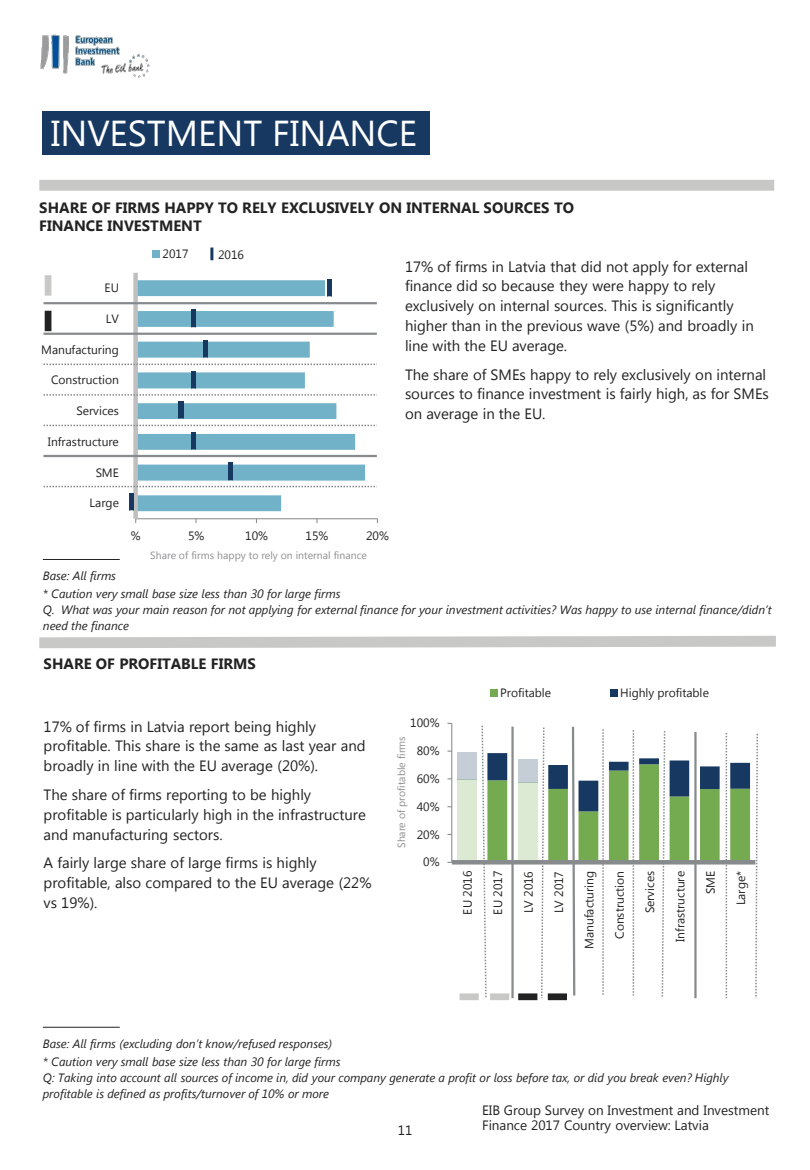
<style>
.page{position:relative;width:810px;height:1170px;background:#fff}
.page>*{position:absolute;margin:0;border:0;box-sizing:border-box;transform-origin:0 0}
.t1{font:36px "Segoe UI";color:#fff}
.t2{font:15px/19.8px "Segoe UI";color:#222223}
.t3{font:700 15px/18px "Segoe UI";color:#222223}
.t4{font:13.5px/15.3px "Segoe UI";color:#222223}
.t5{font:italic 12px/15.9px "Segoe UI";letter-spacing:-.005em;color:#222223}
.t6{font:12px "Segoe UI";color:#222223}
.t7{font:10.5px "Segoe UI";color:#8f8f92}
</style>
<div class="page">
<img style="left:40px;top:35px;width:110px;height:43px">
<div style="left:460px;top:993px;width:19px;height:7px;background:#c8c9c7"></div>
<div style="left:39px;top:180px;width:735px;height:11px;background:#c8c9c7"></div>
<svg style="left:39px;top:635px;width:737px;height:14px"></svg>
<hr style="left:43px;top:1027px;width:77px;height:1px;background:#222223">
<div style="left:42px;top:111px;width:387px;height:44px;background:#173861"></div>
<div style="left:457px;top:779px;width:20px;height:83px;background:#dcead3"></div>
<div style="left:457px;top:752px;width:20px;height:27px;background:#c5cdd7"></div>
<hr style="left:451px;top:723px;width:1px;height:139px;background:#888b8d">
<div style="left:452px;top:860px;width:303px;height:5px;background:#888b8d"></div>
<div style="left:490px;top:690px;width:7px;height:7px;background:#74aa50"></div>
<div style="left:610px;top:690px;width:7px;height:7px;background:#173861"></div>
<svg style="left:481px;top:725px;width:277px;height:275px"></svg>
<svg style="left:138px;top:280px;width:227px;height:231px"></svg>
<hr style="left:136px;top:518px;width:241px;height:1px;background:#8f8f92">
<div style="left:133px;top:273px;width:5px;height:246px;background:#bfbfbf"></div>
<div style="left:152px;top:250px;width:7px;height:7px;background:#71b2c9"></div>
<svg style="left:130px;top:493px;width:4px;height:20px"></svg>
<svg style="left:228px;top:463px;width:4px;height:19px"></svg>
<svg style="left:191px;top:432px;width:4px;height:20px"></svg>
<svg style="left:179px;top:402px;width:4px;height:19px"></svg>
<svg style="left:191px;top:371px;width:4px;height:20px"></svg>
<svg style="left:204px;top:341px;width:4px;height:19px"></svg>
<svg style="left:191px;top:310px;width:4px;height:19px"></svg>
<svg style="left:327px;top:279px;width:4px;height:20px"></svg>
<hr style="left:43px;top:302px;width:334px;height:2px;background:#888b8d">
<hr style="left:43px;top:333px;width:334px;height:2px;background:#888b8d">
<svg style="left:43px;top:364px;width:334px;height:1px"></svg>
<svg style="left:43px;top:394px;width:334px;height:2px"></svg>
<svg style="left:43px;top:425px;width:334px;height:1px"></svg>
<hr style="left:43px;top:455px;width:334px;height:2px;background:#888b8d">
<svg style="left:43px;top:486px;width:334px;height:1px"></svg>
<svg style="left:210px;top:248px;width:3px;height:12px"></svg>
<div style="left:45px;top:311px;width:6px;height:20px;background:#222223"></div>
<div style="left:45px;top:275px;width:6px;height:21px;background:#c8c9c7"></div>
<hr style="left:43px;top:559px;width:77px;height:1px;background:#222223">
<p class="t1" style="left:51px;top:109px;width:368px">INVESTMENT FINANCE</p>
<p class="t3" style="left:39px;top:198px;width:536px">SHARE OF FIRMS HAPPY TO RELY EXCLUSIVELY ON INTERNAL SOURCES TO<br>FINANCE INVESTMENT</p>
<p class="t2" style="left:405px;top:256px;width:350px">17% of firms in Latvia that did not apply for external finance did so because they were happy to rely exclusively on internal sources. This is significantly higher than in the previous wave (5%) and broadly in line with the EU average.</p>
<p class="t2" style="left:405px;top:364px;width:365px">The share of SMEs happy to rely exclusively on internal sources to finance investment is fairly high, as for SMEs on average in the EU.</p>
<p class="t6" style="left:163px;top:245px;width:27px">2017</p>
<p class="t6" style="left:218px;top:246px;width:27px">2016</p>
<p class="t6" style="left:105px;top:280px;width:16px">EU</p>
<p class="t6" style="left:106px;top:310px;width:15px">LV</p>
<p class="t6" style="left:41px;top:341px;width:79px">Manufacturing</p>
<p class="t6" style="left:51px;top:372px;width:69px">Construction</p>
<p class="t6" style="left:77px;top:402px;width:44px">Services</p>
<p class="t6" style="left:48px;top:433px;width:72px">Infrastructure</p>
<p class="t6" style="left:96px;top:464px;width:25px">SME</p>
<p class="t6" style="left:90px;top:495px;width:31px">Large</p>
<p class="t6" style="left:131px;top:528px;width:11px">%</p>
<p class="t6" style="left:188px;top:528px;width:18px">5%</p>
<p class="t6" style="left:245px;top:528px;width:24px">10%</p>
<p class="t6" style="left:306px;top:528px;width:24px">15%</p>
<p class="t6" style="left:366px;top:528px;width:24px">20%</p>
<p class="t7" style="left:150px;top:548px;width:218px">Share of firms happy to rely on internal finance</p>
<p class="t5" style="left:43px;top:567px;width:75px">Base: All firms</p>
<p class="t5" style="left:43px;top:586px;width:299px">* Caution very small base size less than 30 for large firms</p>
<p class="t5" style="left:43px;top:601px;width:730px">Q. What was your main reason for not applying for external finance for your investment activities? Was happy to use internal finance/didn’t need the finance</p>
<p class="t3" style="left:44px;top:654px;width:214px">SHARE OF PROFITABLE FIRMS</p>
<p class="t2" style="left:44px;top:716px;width:324px">17% of firms in Latvia report being highly profitable. This share is the same as last year and broadly in line with the EU average (20%).</p>
<p class="t2" style="left:44px;top:784px;width:324px">The share of firms reporting to be highly profitable is particularly high in the infrastructure and manufacturing sectors.</p>
<p class="t2" style="left:44px;top:852px;width:330px">A fairly large share of large firms is highly profitable, also compared to the EU average (22% vs 19%).</p>
<p class="t6" style="left:410px;top:715px;width:31px">100%</p>
<p class="t7" style="left:394px;top:848px;width:113px;rotate:-90deg">Share of profitable firms</p>
<p class="t6" style="left:417px;top:743px;width:24px">80%</p>
<p class="t6" style="left:417px;top:770px;width:24px">60%</p>
<p class="t6" style="left:417px;top:798px;width:24px">40%</p>
<p class="t6" style="left:417px;top:826px;width:24px">20%</p>
<p class="t6" style="left:423px;top:854px;width:18px">0%</p>
<p class="t6" style="left:500px;top:685px;width:53px">Profitable</p>
<p class="t6" style="left:620px;top:685px;width:90px">Highly profitable</p>
<p class="t6" style="left:459px;top:915px;width:45px;rotate:-90deg">EU 2016</p>
<p class="t6" style="left:490px;top:915px;width:45px;rotate:-90deg">EU 2017</p>
<p class="t6" style="left:520px;top:913px;width:44px;rotate:-90deg">LV 2016</p>
<p class="t6" style="left:550px;top:913px;width:44px;rotate:-90deg">LV 2017</p>
<p class="t6" style="left:581px;top:949px;width:79px;rotate:-90deg">Manufacturing</p>
<p class="t6" style="left:611px;top:939px;width:69px;rotate:-90deg">Construction</p>
<p class="t6" style="left:642px;top:913px;width:44px;rotate:-90deg">Services</p>
<p class="t6" style="left:672px;top:942px;width:72px;rotate:-90deg">Infrastructure</p>
<p class="t6" style="left:702px;top:894px;width:25px;rotate:-90deg">SME</p>
<p class="t6" style="left:733px;top:905px;width:36px;rotate:-90deg">Large*</p>
<p class="t5" style="left:43px;top:1035px;width:291px">Base: All firms (excluding don’t know/refused responses)</p>
<p class="t5" style="left:43px;top:1053px;width:299px">* Caution very small base size less than 30 for large firms</p>
<p class="t5" style="left:43px;top:1069px;width:687px">Q: Taking into account all sources of income in, did your company generate a profit or loss before tax, or did you break even? Highly profitable is defined as profits/turnover of 10% or more</p>
<p class="t4" style="left:398px;top:1122px;width:16px">11</p>
<p class="t4" style="left:482px;top:1102px;width:289px">EIB Group Survey on Investment and Investment<br>Finance 2017 Country overview: Latvia</p>
</div>
